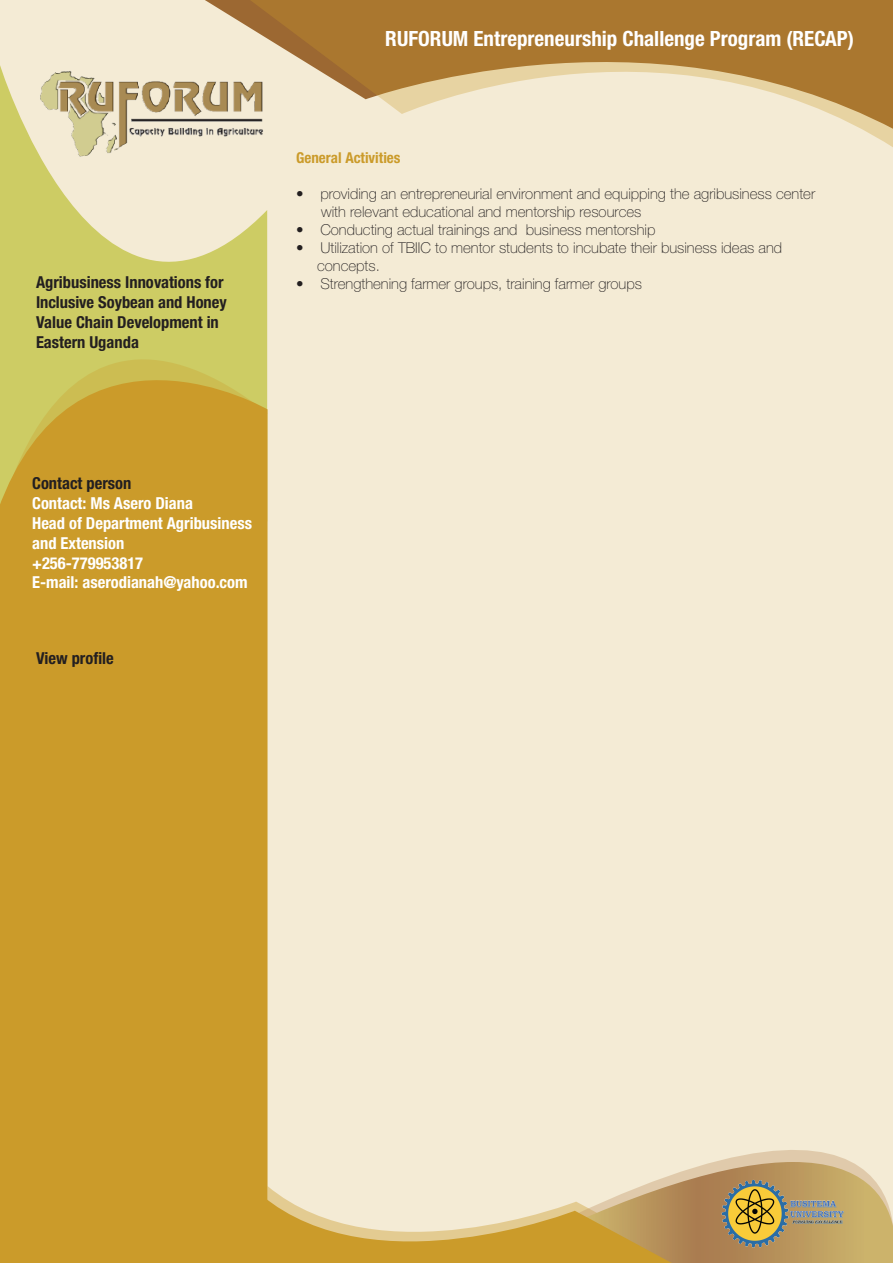
<style>
.page{position:relative;width:893px;height:1263px;background:#f4ebd5}
.page>*{position:absolute;margin:0;border:0;box-sizing:border-box;transform-origin:0 0}
.t1{font:700 condensed 21px "Helvetica Neue LT Std";color:#fff}
.t2{font:700 condensed 16.5px/19.8px "Helvetica Neue LT Std";color:#231f20}
.t3{font:700 condensed 16.5px/19.8px "Helvetica Neue LT Std";color:#fff}
.t4{font:100 15px/18px "Helvetica Neue LT Std";color:#231f20}
.t5{font:700 condensed 15px "Helvetica Neue LT Std";color:#cb9b2a}
</style>
<div class="page">
<svg style="left:205px;top:0;width:39px;height:24px"></svg>
<svg style="left:244px;top:0;width:649px;height:147px;fill:#aa7732"></svg>
<svg style="left:0;top:59px;width:267px;height:239px"></svg>
<svg style="left:0;top:298px;width:268px;height:965px;background:#cba030"></svg>
<svg style="left:261px;top:1150px;width:632px;height:113px"></svg>
<img style="left:721px;top:1180px;width:124px;height:67px">
<p class="t2" style="left:36px;top:272px;width:192px">Agribusiness Innovations for<br>Inclusive Soybean and Honey<br>Value Chain Development in<br>Eastern Uganda</p>
<h1 class="t1" style="left:385px;top:26px;width:470px">RUFORUM Entrepreneurship Challenge Program (RECAP)</h1>
<p class="t5" style="left:296px;top:148px;width:106px">General Activities</p>
<p class="t4" style="left:321px;top:184px;width:496px;text-indent:-25px">• providing an entrepreneurial environment and equipping the agribusiness center with relevant educational and mentorship resources</p>
<p class="t4" style="left:296px;top:220px;width:361px">• Conducting actual trainings and business mentorship</p>
<p class="t4" style="left:317px;top:238px;width:467px;text-indent:-21px">• Utilization of TBIIC to mentor students to incubate their business ideas and concepts.</p>
<p class="t4" style="left:296px;top:274px;width:347px">• Strengthening farmer groups, training farmer groups</p>
<p class="t2" style="left:32px;top:473px;width:101px">Contact person</p>
<p class="t3" style="left:32px;top:493px;width:221px">Contact: Ms Asero Diana<br>Head of Department Agribusiness and Extension<br>+256-779953817<br>E-mail: aserodianah@yahoo.com</p>
<p class="t2" style="left:36px;top:648px;width:79px">View profile</p>
</div>
